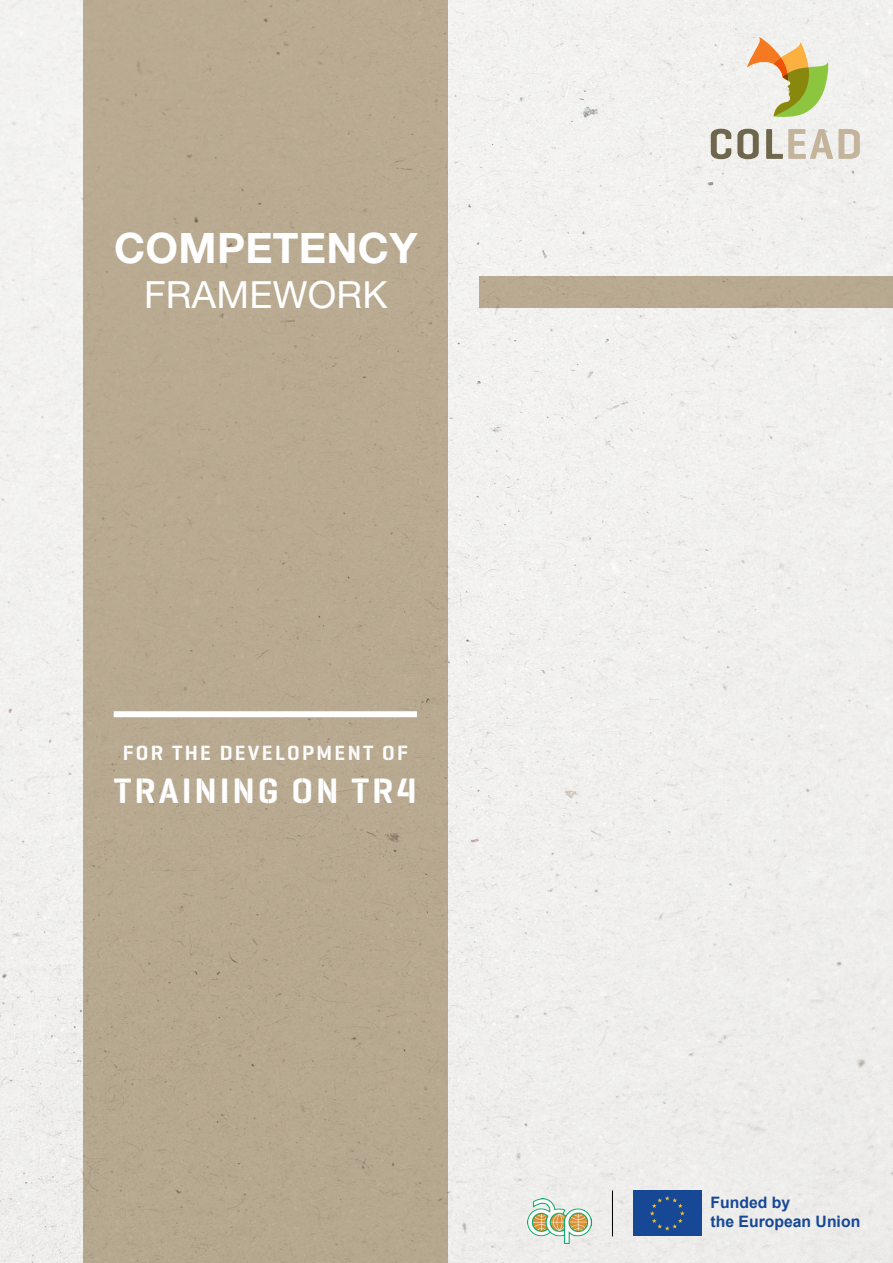
<style>
.page{position:relative;width:893px;height:1263px;background:#f0f0ed}
.page>*{position:absolute;margin:0;border:0;box-sizing:border-box;transform-origin:0 0}
.t1{font:700 42px "Helvetica Neue LT Std";letter-spacing:.01em;color:#fff}
.t2{font:37.5px "Helvetica Neue LT Std";letter-spacing:.01em;color:#fff}
.t3{font:600 36px "Geogrotesque Stencil A";letter-spacing:.08em;color:#fff}
.t4{font:600 21px "Geogrotesque Stencil A";letter-spacing:.11em;color:#fff}
.t5{font:700 15.75px/18.9px "Arial";color:#174895}
</style>
<div class="page">
<div style="left:83px;top:0;width:365px;height:1263px;background:#b8aa91"></div>
<div style="left:479px;top:277px;width:414px;height:31px;background:#b9aa91"></div>
<img style="left:528px;top:1198px;width:64px;height:46px">
<hr style="left:612px;top:1190px;width:1px;height:46px;background:#000001">
<div style="left:633px;top:1190px;width:69px;height:46px;background:#174895"></div>
<svg style="left:650px;top:1196px;width:35px;height:34px"></svg>
<svg style="left:711px;top:129px;width:20px;height:30px"></svg>
<svg style="left:737px;top:129px;width:22px;height:30px"></svg>
<svg style="left:766px;top:129px;width:94px;height:30px"></svg>
<svg style="left:747px;top:37px;width:82px;height:81px"></svg>
<div style="left:114px;top:711px;width:303px;height:6px;background:#fff"></div>
<h1 class="t1" style="left:114px;top:222px;width:305px">COMPETENCY</h1>
<h2 class="t2" style="left:144px;top:273px;width:245px">FRAMEWORK</h2>
<h3 class="t4" style="left:123px;top:740px;width:287px">FOR THE DEVELOPMENT OF</h3>
<h3 class="t3" style="left:114px;top:768px;width:305px">TRAINING ON TR4</h3>
<p class="t5" style="left:710px;top:1193px;width:151px">Funded by<br>the European Union</p>
</div>
